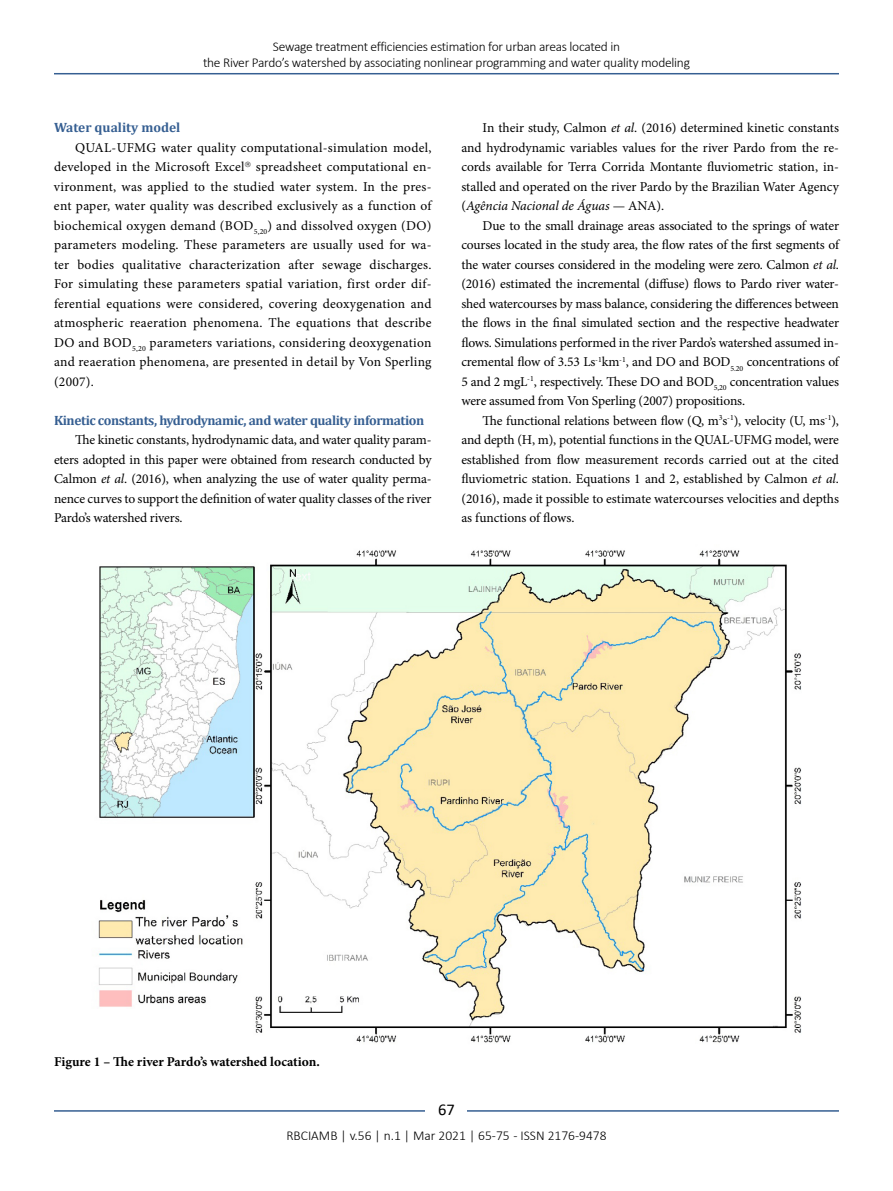
<style>
.page{position:relative;width:893px;height:1191px;background:#fff}
.page>*{position:absolute;margin:0;border:0;box-sizing:border-box;transform-origin:0 0}
.t1{font:16.5px "Calibri";color:#000}
.t2{font:13.5px/19.5px "Minion Pro";letter-spacing:-.005em;color:#000;text-align:justify}
.t3{font:300 13.5px/16.2px "Calibri";letter-spacing:-.02em;color:#000;text-align:center}
.t4{font:700 13.5px "Cambria";letter-spacing:-.03em;color:#365f92}
.t5{font:300 13.5px "Calibri";color:#000}
.t6{font:700 13.5px "Minion Pro";color:#000}
.t7{font:700 13.5px "Cambria";color:#365f92}
.s1{font-style:italic}
</style>
<div class="page">
<hr style="left:54px;top:73px;width:785px;height:1px;background:#365f92">
<hr style="left:54px;top:1110px;width:785px;height:1px;background:#365f92">
<div style="left:426px;top:1096px;width:41px;height:26px;background:#fff"></div>
<img style="left:97px;top:550px;width:704px;height:493px">
<p class="t3" style="left:203px;top:38px;width:488px">Sewage treatment efficiencies estimation for urban areas located in<br>the River Pardo’s watershed by associating nonlinear programming and water quality modeling</p>
<p class="t7" style="left:54px;top:118px;width:128px">Water quality model</p>
<p class="t2" style="left:54px;top:138px;width:379px;text-indent:21px">QUAL-UFMG water quality computational-simulation model, developed in the Microsoft Excel spreadsheet computational en&shy;vironment, was applied to the studied water system. In the pres&shy;ent paper, water quality was described exclusively as a function of biochemical oxygen demand (BOD<sub>5,20</sub>) and dissolved oxygen (DO) parameters modeling. These parameters are usually used for wa&shy;ter bodies qualitative characterization after sewage discharges.<br>For simulating these parameters spatial variation, first order dif&shy;ferential equations were considered, covering deoxygenation and atmospheric reaeration phenomena. The equations that describe DO and BOD<sub>5,20</sub> parameters variations, considering deoxygenation and reaeration phenomena, are presented in detail by Von Sperling (2007).</p>
<p class="t4" style="left:54px;top:410px;width:372px">Kinetic constants, hydrodynamic, and water quality information</p>
<p class="t2" style="left:54px;top:430px;width:379px;text-indent:21px">The kinetic constants, hydrodynamic data, and water quality param&shy;eters adopted in this paper were obtained from research conducted by Calmon <span class="s1">et al</span>. (2016), when analyzing the use of water quality perma&shy;nence curves to support the definition of water quality classes of the river Pardo’s watershed rivers.</p>
<p class="t2" style="left:461px;top:118px;width:379px;text-indent:21px">In their study, Calmon <span class="s1">et al</span>. (2016) determined kinetic constants and hydrodynamic variables values for the river Pardo from the re&shy;cords available for Terra Corrida Montante fluviometric station, in&shy;stalled and operated on the river Pardo by the Brazilian Water Agency (<span class="s1">Agência Nacional de Águas</span> — ANA).</p>
<p class="t2" style="left:461px;top:215px;width:379px;text-indent:21px">Due to the small drainage areas associated to the springs of water courses located in the study area, the flow rates of the first segments of the water courses considered in the modeling were zero. Calmon <span class="s1">et al</span>. (2016) estimated the incremental (diffuse) flows to Pardo river water&shy;shed watercourses by mass balance, considering the differences between the flows in the final simulated section and the respective headwater flows. Simulations performed in the river Pardo’s watershed assumed in&shy;cremental flow of 3.53 Ls<sup>-1</sup>km<sup>-1</sup>, and DO and BOD<sub>5.20</sub> concentrations of 5 and 2 mgL<sup>-1</sup>, respectively. These DO and BOD<sub>5,20</sub> concentration values were assumed from Von Sperling (2007) propositions.</p>
<p class="t2" style="left:461px;top:410px;width:379px;text-indent:21px">The functional relations between flow (Q, m<sup>3</sup>s<sup>-1</sup>), velocity (U, ms<sup>-1</sup>), and depth (H, m), potential functions in the QUAL-UFMG model, were established from flow measurement records carried out at the cited fluviometric station. Equations 1 and 2, established by Calmon <span class="s1">et al</span>. (2016), made it possible to estimate watercourses velocities and depths as functions of flows.</p>
<p class="t6" style="left:54px;top:1052px;width:267px">Figure 1 – The river Pardo’s watershed location.</p>
<p class="t1" style="left:438px;top:1098px;width:18px">67</p>
<p class="t5" style="left:286px;top:1126px;width:322px">RBCIAMB | v.56 | n.1 | Mar 2021 | 65-75 - ISSN 2176-9478</p>
</div>
